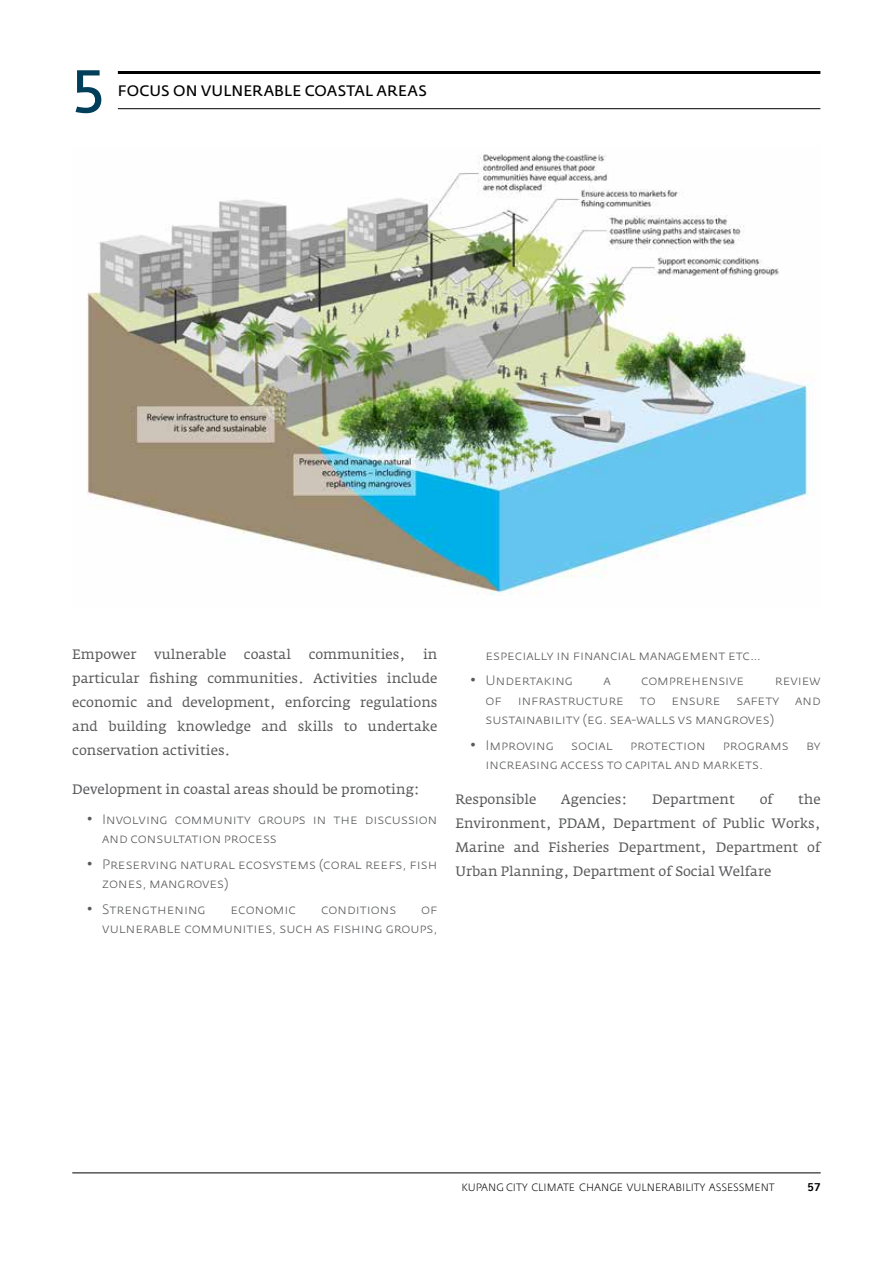
<style>
.page{position:relative;width:893px;height:1263px;background:#fff}
.page>*{position:absolute;margin:0;border:0;box-sizing:border-box;transform-origin:0 0}
.t1{font:60px "Fedra Sans Pro";color:#003e5a}
.t2{font:15px "Fedra Sans Pro";color:#000}
.t3{font:300 13.5px/19.5px "Fedra Sans Pro";color:#58595b}
.t4{font:13.5px/24px "Fedra Serif A Pro";color:#58595b;text-align:justify}
.t5{font:300 10.5px "Fedra Sans Pro";letter-spacing:.01em;color:#000}
.t6{font:700 10.5px "News Gothic";color:#000}
.s1{font-family:"News Gothic";font-weight:400;font-size:15px}
</style>
<div class="page">
<hr style="left:72px;top:1172px;width:749px;height:1px;background:#000">
<img style="left:87px;top:154px;width:727px;height:441px">
<hr style="left:118px;top:108px;width:702px;height:1px;background:#000">
<hr style="left:118px;top:71px;width:702px;height:3px;background:#000">
<h1 class="t1" style="left:72px;top:44px;width:34px">5</h1>
<p class="t2" style="left:118px;top:81px;width:21px">FOCUS</p>
<p class="t2" style="left:173px;top:81px;width:70px">ON VULNERAB</p>
<p class="t2" style="left:284px;top:81px;width:32px">LE COASTA</p>
<p class="t2" style="left:365px;top:81px;width:23px">L AREAS</p>
<p class="t4" style="left:72px;top:642px;width:367px;text-indent:351px">in particular fishing communities. Activities include economic and development, enforcing regulations and building knowledge and skills to undertake conservation activities.</p>
<p class="t4" style="left:72px;top:777px;width:349px">Development in coastal areas should be promoting:</p>
<p class="t3" style="left:102px;top:809px;width:337px;text-indent:-15px"><span class="s1">•</span> Involving community groups in the discussion and consultation process</p>
<p class="t3" style="left:102px;top:854px;width:337px;text-indent:-15px"><span class="s1">•</span> Preserving natural ecosystems (coral reefs, fish zones, mangroves)</p>
<p class="t3" style="left:87px;top:899px;width:120px"><span class="s1">•</span> Strengthening</p>
<p class="t3" style="left:231px;top:899px;width:67px">economic</p>
<p class="t3" style="left:321px;top:899px;width:77px">conditions</p>
<p class="t4" style="left:72px;top:642px;width:66px">Empower</p>
<p class="t4" style="left:154px;top:642px;width:74px">vulnerable</p>
<p class="t4" style="left:244px;top:642px;width:49px">coastal</p>
<p class="t4" style="left:309px;top:642px;width:98px">communities,</p>
<p class="t3" style="left:102px;top:899px;width:337px;text-align:right">of<br>vulnerable communities, such as fishing groups,</p>
<p class="t3" style="left:485px;top:645px;width:277px">especially in financial management etc…</p>
<p class="t3" style="left:470px;top:671px;width:104px"><span class="s1">•</span> Undertaking</p>
<p class="t3" style="left:603px;top:671px;width:9px">a</p>
<p class="t3" style="left:641px;top:671px;width:105px">comprehensive</p>
<p class="t3" style="left:485px;top:671px;width:337px;text-align:justify;text-indent:289px">review of infrastructure to ensure safety and sustainability (eg. sea-walls vs mangroves)</p>
<p class="t3" style="left:470px;top:735px;width:85px"><span class="s1">•</span> Improving</p>
<p class="t3" style="left:571px;top:735px;width:43px">social</p>
<p class="t3" style="left:630px;top:735px;width:77px">protection</p>
<p class="t3" style="left:723px;top:735px;width:67px">programs</p>
<p class="t3" style="left:806px;top:735px;width:16px">by</p>
<p class="t3" style="left:485px;top:755px;width:279px">increasing access to capital and markets.</p>
<p class="t4" style="left:455px;top:787px;width:82px">Responsible</p>
<p class="t4" style="left:561px;top:787px;width:68px">Agencies:</p>
<p class="t4" style="left:652px;top:787px;width:84px">Department</p>
<p class="t4" style="left:760px;top:787px;width:15px">of</p>
<p class="t4" style="left:455px;top:787px;width:367px;text-indent:343px">the Environment, PDAM, Department of Public Works, Marine and Fisheries Department, Department of Urban Planning, Department of Social Welfare</p>
<p class="t5" style="left:461px;top:1180px;width:141px">kupang city CLI MATE CHANG</p>
<p class="t5" style="left:617px;top:1180px;width:80px">E VU LN ERABI LITY</p>
<p class="t5" style="left:709px;top:1180px;width:60px">ASSESSMENT</p>
<p class="t6" style="left:808px;top:1180px;width:15px">57</p>
</div>
